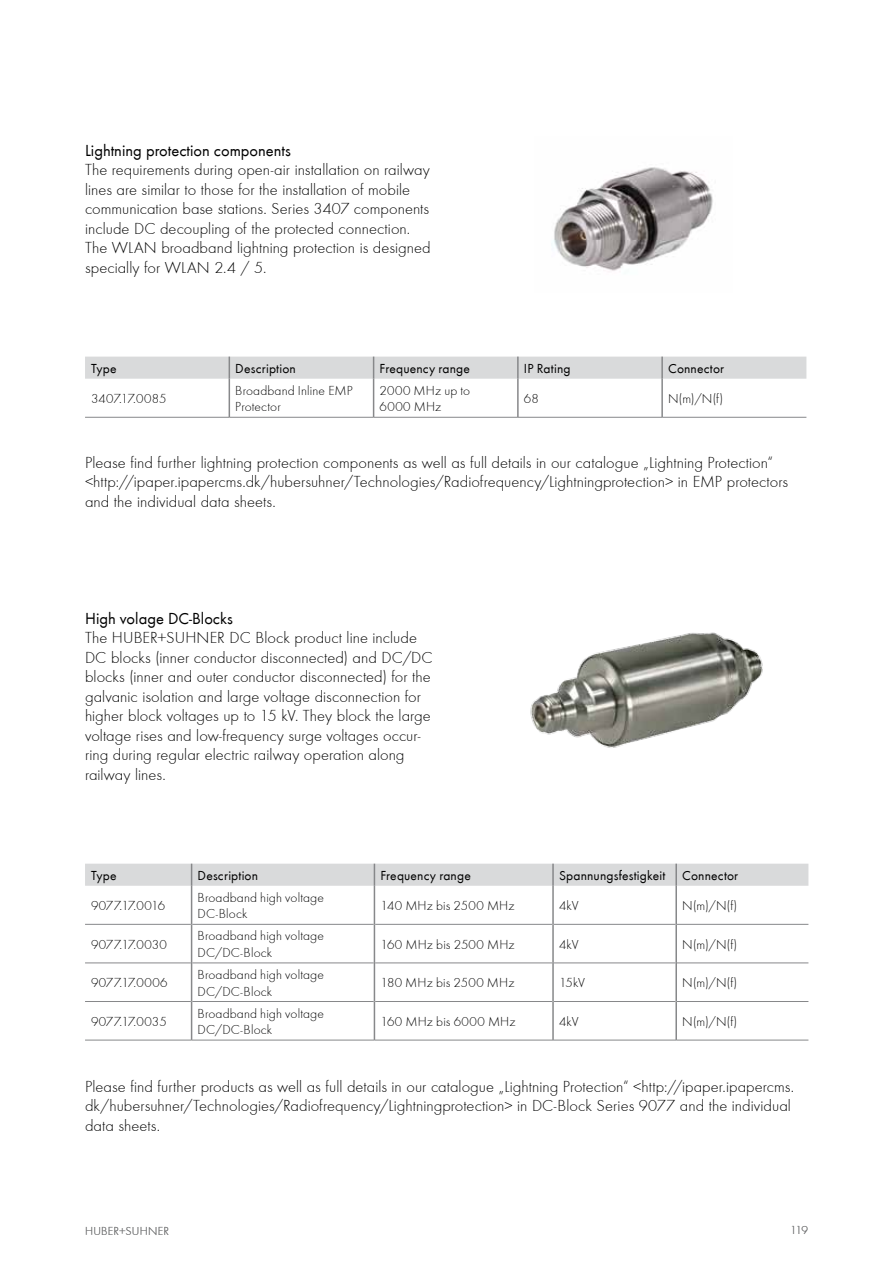
<style>
.page{position:relative;width:893px;height:1263px;background:#fff}
.page>*{position:absolute;margin:0;border:0;box-sizing:border-box;transform-origin:0 0}
.t1{font:300 16.5px/19.5px "Futura T";letter-spacing:.005em;color:#000}
.t2{font:16.5px "Futura T Boo";color:#000}
.t3{font:300 13.5px/16.5px "Futura T";letter-spacing:.01em;color:#000}
.t4{font:13.5px "Futura T Boo";letter-spacing:.01em;color:#000}
.t5{font:300 13.5px "Futura T";letter-spacing:-.02em;color:#000}
.t6{font:300 13.5px "Futura T";letter-spacing:.03em;color:#000}
.t7{font:300 12px "Futura T";letter-spacing:.02em;color:#707172}
</style>
<div class="page">
<img style="left:553px;top:167px;width:160px;height:104px">
<img style="left:530px;top:632px;width:233px;height:116px">
<div style="left:85px;top:357px;width:721px;height:22px;background:#d9dadb"></div>
<hr style="left:517px;top:357px;width:2px;height:22px;background:#87888a">
<hr style="left:661px;top:357px;width:2px;height:22px;background:#87888a">
<hr style="left:229px;top:379px;width:1px;height:38px;background:#87888a">
<hr style="left:373px;top:379px;width:1px;height:38px;background:#87888a">
<hr style="left:517px;top:379px;width:2px;height:38px;background:#87888a">
<hr style="left:661px;top:379px;width:2px;height:38px;background:#87888a">
<hr style="left:85px;top:417px;width:144px;height:1px;background:#87888a">
<hr style="left:229px;top:417px;width:145px;height:1px;background:#87888a">
<hr style="left:374px;top:417px;width:144px;height:1px;background:#87888a">
<hr style="left:518px;top:417px;width:144px;height:1px;background:#87888a">
<hr style="left:662px;top:417px;width:144px;height:1px;background:#87888a">
<hr style="left:85px;top:924px;width:106px;height:1px;background:#87888a">
<hr style="left:192px;top:924px;width:182px;height:1px;background:#87888a">
<hr style="left:375px;top:924px;width:177px;height:1px;background:#87888a">
<hr style="left:554px;top:924px;width:121px;height:1px;background:#87888a">
<hr style="left:677px;top:924px;width:131px;height:1px;background:#87888a">
<hr style="left:85px;top:963px;width:106px;height:1px;background:#87888a">
<hr style="left:192px;top:963px;width:182px;height:1px;background:#87888a">
<hr style="left:375px;top:963px;width:177px;height:1px;background:#87888a">
<hr style="left:554px;top:963px;width:121px;height:1px;background:#87888a">
<hr style="left:677px;top:963px;width:131px;height:1px;background:#87888a">
<hr style="left:85px;top:1001px;width:106px;height:1px;background:#87888a">
<hr style="left:192px;top:1001px;width:182px;height:1px;background:#87888a">
<hr style="left:375px;top:1001px;width:177px;height:1px;background:#87888a">
<hr style="left:554px;top:1001px;width:121px;height:1px;background:#87888a">
<hr style="left:677px;top:1001px;width:131px;height:1px;background:#87888a">
<div style="left:85px;top:864px;width:723px;height:22px;background:#d9dadb"></div>
<hr style="left:552px;top:864px;width:2px;height:22px;background:#87888a">
<hr style="left:675px;top:864px;width:2px;height:22px;background:#87888a">
<hr style="left:191px;top:886px;width:1px;height:38px;background:#87888a">
<hr style="left:374px;top:886px;width:1px;height:38px;background:#87888a">
<hr style="left:552px;top:886px;width:2px;height:38px;background:#87888a">
<hr style="left:675px;top:886px;width:2px;height:38px;background:#87888a">
<hr style="left:191px;top:924px;width:1px;height:39px;background:#87888a">
<hr style="left:374px;top:924px;width:1px;height:39px;background:#87888a">
<hr style="left:552px;top:924px;width:2px;height:39px;background:#87888a">
<hr style="left:675px;top:924px;width:2px;height:39px;background:#87888a">
<hr style="left:191px;top:963px;width:1px;height:38px;background:#87888a">
<hr style="left:374px;top:963px;width:1px;height:38px;background:#87888a">
<hr style="left:552px;top:963px;width:2px;height:38px;background:#87888a">
<hr style="left:675px;top:963px;width:2px;height:38px;background:#87888a">
<hr style="left:191px;top:1001px;width:1px;height:39px;background:#87888a">
<hr style="left:374px;top:1001px;width:1px;height:39px;background:#87888a">
<hr style="left:552px;top:1001px;width:2px;height:39px;background:#87888a">
<hr style="left:675px;top:1001px;width:2px;height:39px;background:#87888a">
<hr style="left:85px;top:1040px;width:107px;height:1px;background:#87888a">
<hr style="left:192px;top:1040px;width:182px;height:1px;background:#87888a">
<hr style="left:374px;top:1040px;width:179px;height:1px;background:#87888a">
<hr style="left:553px;top:1040px;width:123px;height:1px;background:#87888a">
<hr style="left:676px;top:1040px;width:132px;height:1px;background:#87888a">
<p class="t2" style="left:85px;top:141px;width:207px">Lightning protection components</p>
<p class="t1" style="left:85px;top:160px;width:347px">The requirements during open-air installation on railway lines are similar to those for the installation of mobile communication base stations. Series 3407 components include DC decoupling of the protected connection.<br>The WLAN broadband lightning protection is designed specially for WLAN 2.4 / 5.</p>
<p class="t4" style="left:91px;top:361px;width:27px">Type</p>
<p class="t4" style="left:235px;top:361px;width:62px">Description</p>
<p class="t4" style="left:380px;top:361px;width:92px">Frequency range</p>
<p class="t4" style="left:524px;top:361px;width:48px">IP Rating</p>
<p class="t4" style="left:668px;top:361px;width:58px">Connector</p>
<p class="t3" style="left:91px;top:391px;width:77px">3407.17.0085</p>
<p class="t3" style="left:235px;top:382px;width:119px">Broadband Inline EMP<br>Protector</p>
<p class="t3" style="left:380px;top:382px;width:92px">2000 MHz up to<br>6000 MHz</p>
<p class="t3" style="left:524px;top:391px;width:16px">68</p>
<p class="t3" style="left:668px;top:391px;width:56px">N(m)/N(f)</p>
<p class="t1" style="left:85px;top:453px;width:705px">Please find further lightning protection components as well as full details in our catalogue „Lightning Protection“ &lt;http://ipaper.ipapercms.dk/hubersuhner/Technologies/Radiofrequency/Lightningprotection&gt; in EMP protectors and the individual data sheets.</p>
<p class="t2" style="left:85px;top:609px;width:149px">High volage DC-Blocks</p>
<p class="t1" style="left:85px;top:628px;width:349px">The HUBER+SUHNER DC Block product line include DC blocks (inner conductor disconnected) and DC/DC blocks (inner and outer conductor disconnected) for the galvanic isolation and large voltage disconnection for higher block voltages up to 15 kV. They block the large voltage rises and low-frequency surge voltages occur&shy;ring during regular electric railway operation along railway lines.</p>
<p class="t4" style="left:91px;top:868px;width:27px">Type</p>
<p class="t4" style="left:198px;top:868px;width:62px">Description</p>
<p class="t4" style="left:380px;top:868px;width:92px">Frequency range</p>
<p class="t4" style="left:559px;top:868px;width:108px">Spannungsfestigkeit</p>
<p class="t4" style="left:682px;top:868px;width:58px">Connector</p>
<p class="t5" style="left:91px;top:898px;width:76px">9077.17.0016</p>
<p class="t3" style="left:198px;top:889px;width:128px">Broadband high voltage<br>DC-Block</p>
<p class="t3" style="left:380px;top:898px;width:136px">140 MHz bis 2500 MHz</p>
<p class="t3" style="left:559px;top:898px;width:21px">4kV</p>
<p class="t3" style="left:682px;top:898px;width:56px">N(m)/N(f)</p>
<p class="t3" style="left:91px;top:936px;width:77px">9077.17.0030</p>
<p class="t3" style="left:198px;top:928px;width:128px">Broadband high voltage<br>DC/DC-Block</p>
<p class="t3" style="left:380px;top:936px;width:136px">160 MHz bis 2500 MHz</p>
<p class="t3" style="left:559px;top:936px;width:21px">4kV</p>
<p class="t3" style="left:682px;top:936px;width:56px">N(m)/N(f)</p>
<p class="t6" style="left:91px;top:975px;width:78px">9077.17.0006</p>
<p class="t3" style="left:198px;top:966px;width:128px">Broadband high voltage<br>DC/DC-Block</p>
<p class="t3" style="left:380px;top:975px;width:136px">180 MHz bis 2500 MHz</p>
<p class="t3" style="left:559px;top:975px;width:28px">15kV</p>
<p class="t3" style="left:682px;top:975px;width:56px">N(m)/N(f)</p>
<p class="t3" style="left:91px;top:1013px;width:77px">9077.17.0035</p>
<p class="t3" style="left:198px;top:1005px;width:128px">Broadband high voltage<br>DC/DC-Block</p>
<p class="t3" style="left:380px;top:1013px;width:137px">160 MHz bis 6000 MHz</p>
<p class="t3" style="left:559px;top:1013px;width:21px">4kV</p>
<p class="t3" style="left:682px;top:1013px;width:56px">N(m)/N(f)</p>
<p class="t1" style="left:85px;top:1077px;width:710px">Please find further products as well as full details in our catalogue „Lightning Protection“ &lt;http://ipaper.ipapercms. dk/hubersuhner/Technologies/Radiofrequency/Lightningprotection&gt; in DC-Block Series 9077 and the individual data sheets.</p>
<p class="t7" style="left:85px;top:1225px;width:86px">HUBER+SUHNER</p>
<p class="t7" style="left:790px;top:1223px;width:19px">119</p>
</div>
